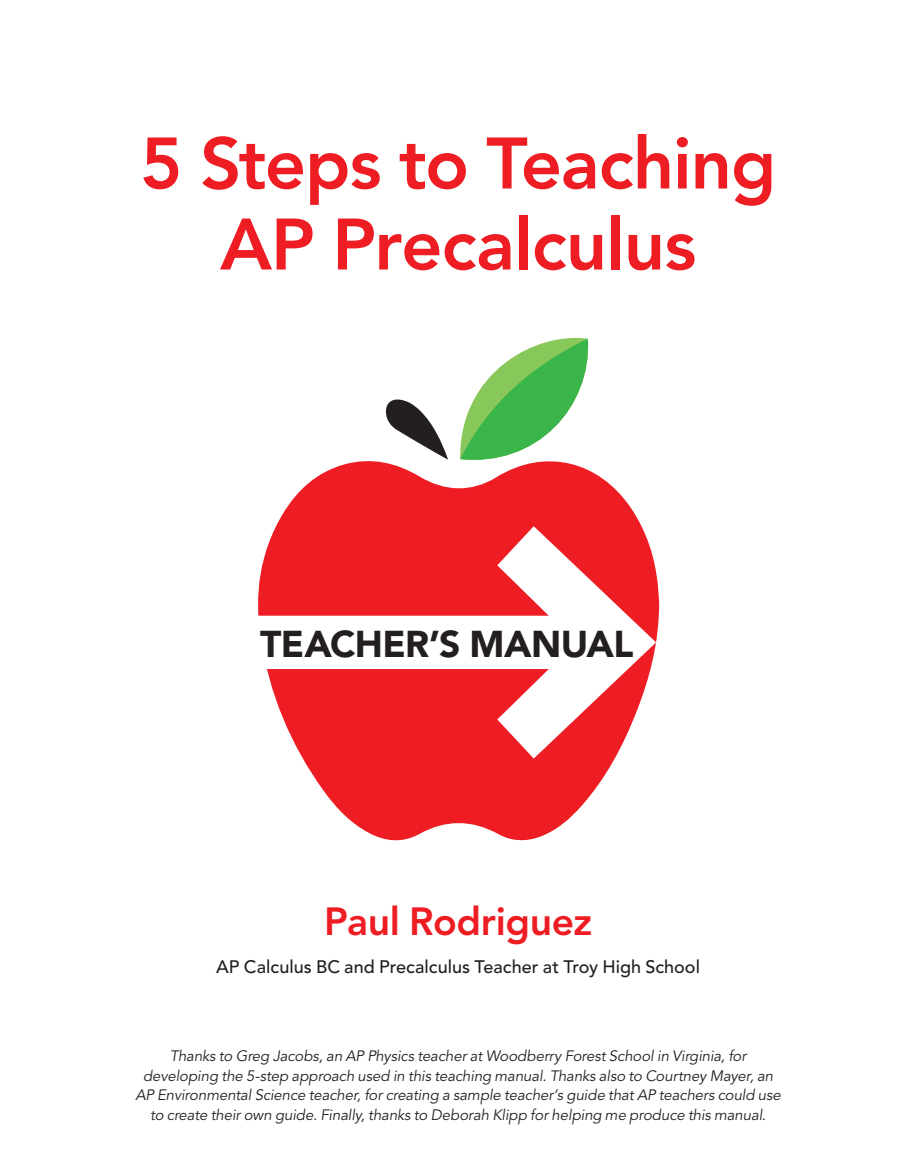
<style>
.page{position:relative;width:922px;height:1168px;background:#fff}
.page>*{position:absolute;margin:0;border:0;box-sizing:border-box;transform-origin:0 0}
.t1{font:800 72px/81px "Avenir LT Pro";letter-spacing:-.015em;color:#ee1d23;text-align:center}
.Title_AU{font:800 39px "Avenir LT Pro";letter-spacing:-.01em;color:#ee1d23}
.t2{font:900 37.05px "Avenir LT Pro";letter-spacing:-.015em;color:#231f20}
.Title_AU_sub{font:500 18px "Avenir LT Pro";color:#231f20}
.Title_thanks{font:italic 15px/19.5px "Avenir LT Pro";letter-spacing:-.005em;color:#231f20;text-align:center}
</style>
<div class="page">
<svg style="left:460px;top:338px;width:129px;height:109px"></svg>
<svg style="left:386px;top:399px;width:57px;height:48px"></svg>
<svg style="left:276px;top:447px;width:383px;height:393px;fill:#ee1d23"></svg>
<svg style="left:258px;top:526px;width:398px;height:232px;fill:#ee1d23"></svg>
<p class="t1" style="left:140px;top:123px;width:637px">5 Steps to Teaching<br>AP Precalculus</p>
<p class="t2" style="left:260px;top:621px;width:375px">TEACHER’S MANUAL</p>
<p class="Title_AU" style="left:324px;top:899px;width:270px">Paul Rodriguez</p>
<p class="Title_AU_sub" style="left:216px;top:956px;width:485px">AP Calculus BC and Precalculus Teacher at Troy High School</p>
<p class="Title_thanks" style="left:135px;top:1046px;width:647px">Thanks to Greg Jacobs, an AP Physics teacher at Woodberry Forest School in Virginia, for developing the 5-step approach used in this teaching manual. Thanks also to Courtney Mayer, an AP Environmental Science teacher, for creating a sample teacher’s guide that AP teachers could use to create their own guide. Finally, thanks to Deborah Klipp for helping me produce this manual.</p>
</div>
